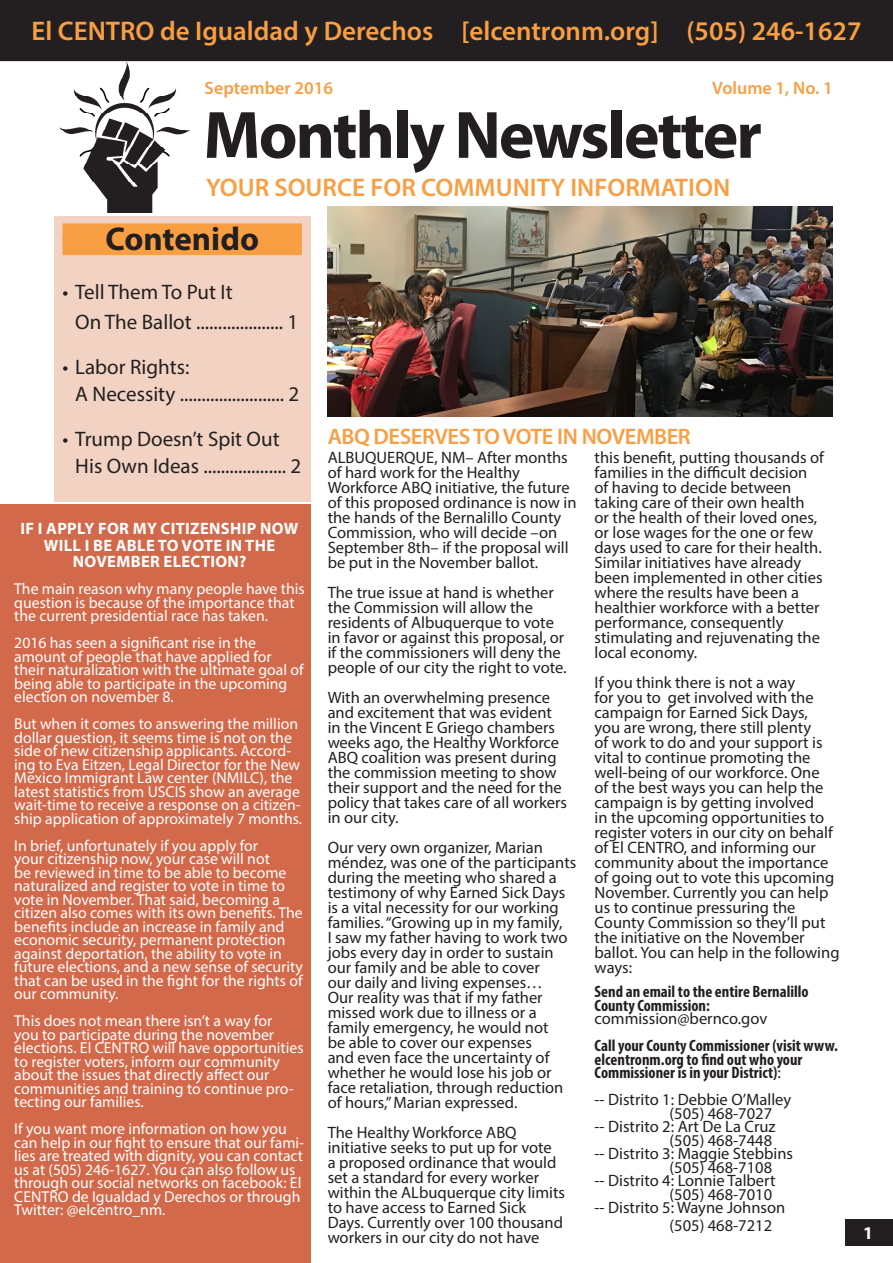
<style>
.page{position:relative;width:893px;height:1263px;background:#fff}
.page>*{position:absolute;margin:0;border:0;box-sizing:border-box;transform-origin:0 0}
.t1{font:700 67.5px "Myriad Pro";letter-spacing:-.03em;color:#231f20}
.Body{font:700 33px "Myriad Pro";color:#231f20}
.News_title_flash{font:600 27px "Myriad Pro";color:#f89f44}
.Tagline{font:600 25.5px "Myriad Pro";color:#f89f44}
.Head_1{font:600 22.5px "Myriad Pro";letter-spacing:-.02em;color:#f89f44}
.t2{font:21px/27px "Myriad Pro";color:#231f20}
.t3{font:600 18px "Myriad Pro";color:#f89f44}
.t4{font:700 18px "Myriad Pro";color:#fff}
.Body-2{font:16.5px/15px "Myriad Pro";color:#231f20}
.Body-3{font:700 condensed 16.5px/13.5px "Myriad Pro";color:#231f20}
.Head_2_reverse{font:700 16.5px/16.5px "Myriad Pro";letter-spacing:.02em;color:#fff;text-align:center}
.Head_2_reverse-2{font:15.75px/13.5px "Myriad Pro";color:#fff}
.s1{font-weight:400;font-stretch:normal}
</style>
<div class="page">
<div style="left:0;top:504px;width:310px;height:759px;background:#d1694a"></div>
<div style="left:54px;top:217px;width:256px;height:285px;background:#f2d3c3"></div>
<div style="left:63px;top:223px;width:239px;height:18px;background:#f89f44"></div>
<div style="left:63px;top:237px;width:239px;height:18px;background:#f89f44"></div>
<div style="left:0;top:0;width:893px;height:61px;background:#231f20"></div>
<div style="left:846px;top:1219px;width:47px;height:26px;background:#231f20"></div>
<img style="left:328px;top:206px;width:505px;height:211px">
<img style="left:61px;top:63px;width:129px;height:150px">
<p class="News_title_flash" style="left:31px;top:13px;width:831px">El CENTRO de Igualdad y Derechos [elcentronm.org] (505) 246-1627</p>
<p class="t3" style="left:205px;top:76px;width:130px">September 2016</p>
<p class="t3" style="left:712px;top:76px;width:122px">Volume 1, No. 1</p>
<p class="t1" style="left:203px;top:91px;width:560px">Monthly Newsletter</p>
<p class="Tagline" style="left:206px;top:171px;width:526px">YOUR SOURCE FOR COMMUNITY INFORMATION</p>
<p class="Body" style="left:105px;top:217px;width:155px">Contenido</p>
<p class="t2" style="left:75px;top:277px;width:225px;line-height:30px;text-indent:-13px">• Tell Them To Put It<br>On The Ballot .................... 1</p>
<p class="t2" style="left:75px;top:354px;width:226px;text-indent:-13px">• Labor Rights:<br>A Necessity ........................ 2</p>
<p class="t2" style="left:75px;top:426px;width:227px;text-indent:-13px">• Trump Doesn’t Spit Out<br>His Own Ideas ................... 2</p>
<p class="Head_2_reverse" style="left:20px;top:520px;width:280px">IF I APPLY FOR MY CITIZENSHIP NOW<br>WILL I BE ABLE TO VOTE IN THE</p>
<p class="Head_2_reverse" style="left:73px;top:553px;width:175px">NOVEMBER ELECTION?</p>
<p class="Head_2_reverse-2" style="left:14px;top:582px;width:292px">The main reason why many people have this question is because of the importance that the current presidential race has taken.</p>
<p class="Head_2_reverse-2" style="left:14px;top:636px;width:291px">2016 has seen a significant rise in the amount of people that have applied for their naturalization with the ultimate goal of being able to participate in the upcoming election on november 8.</p>
<p class="Head_2_reverse-2" style="left:14px;top:717px;width:289px">But when it comes to answering the million dollar question, it seems time is not on the side of new citizenship applicants. Accord&shy;ing to Eva Eitzen, Legal Director for the New Mexico Immigrant Law center (NMILC), the latest statistics from USCIS show an average wait-time to receive a response on a citizen&shy;ship application of approximately 7 months.</p>
<p class="Head_2_reverse-2" style="left:14px;top:839px;width:290px">In brief, unfortunately if you apply for<br>your citizenship now, your case will not<br>be reviewed in time to be able to become naturalized and register to vote in time to vote in November. That said, becoming a citizen also comes with its own benefits. The benefits include an increase in family and economic security, permanent protection against deportation, the ability to vote in future elections, and a new sense of security that can be used in the fight for the rights of our community.</p>
<p class="Head_2_reverse-2" style="left:14px;top:1014px;width:291px">This does not mean there isn’t a way for<br>you to participate during the november elections. El CENTRO will have opportunities to register voters, inform our community about the issues that directly affect our communities and training to continue pro&shy;tecting our families.</p>
<p class="Head_2_reverse-2" style="left:14px;top:1122px;width:291px">If you want more information on how you can help in our fight to ensure that our fami&shy;lies are treated with dignity, you can contact us at (505) 246-1627. You can also follow us through our social networks on facebook: El CENTRO de Igualdad y Derechos or through Twitter: @elcentro_nm.</p>
<p class="Head_1" style="left:328px;top:422px;width:364px">ABQ DESERVES TO VOTE IN NOVEMBER</p>
<p class="Body-2" style="left:328px;top:450px;width:250px">ALBUQUERQUE, NM– After months of hard work for the Healthy<br>Workforce ABQ initiative, the future of this proposed ordinance is now in the hands of the Bernalillo County<br>Commission, who will decide –on<br>September 8th– if the proposal will be put in the November ballot.</p>
<p class="Body-2" style="left:328px;top:585px;width:240px">The true issue at hand is whether the Commission will allow the residents of Albuquerque to vote in favor or against this proposal, or if the commissioners will deny the people of our city the right to vote.</p>
<p class="Body-2" style="left:328px;top:690px;width:241px">With an overwhelming presence and excitement that was evident in the Vincent E Griego chambers weeks ago, the Healthy Workforce<br>ABQ coalition was present during the commission meeting to show their support and the need for the policy that takes care of all workers in our city.</p>
<p class="Body-2" style="left:328px;top:840px;width:250px">Our very own organizer, Marian méndez, was one of the participants during the meeting who shared a testimony of why Earned Sick Days is a vital necessity for our working families. “Growing up in my family,<br>I saw my father having to work two jobs every day in order to sustain our family and be able to cover<br>our daily and living expenses…<br>Our reality was that if my father missed work due to illness or a family emergency, he would not<br>be able to cover our expenses<br>and even face the uncertainty of whether he would lose his job or face retaliation, through reduction of hours,” Marian expressed.</p>
<p class="Body-2" style="left:328px;top:1125px;width:239px">The Healthy Workforce ABQ initiative seeks to put up for vote<br>a proposed ordinance that would set a standard for every worker within the ALbuquerque city limits to have access to Earned Sick<br>Days. Currently over 100 thousand workers in our city do not have</p>
<p class="Body-2" style="left:595px;top:450px;width:231px">this benefit, putting thousands of families in the difficult decision of having to decide between taking care of their own health<br>or the health of their loved ones, or lose wages for the one or few days used to care for their health.<br>Similar initiatives have already been implemented in other cities where the results have been a healthier workforce with a better performance, consequently stimulating and rejuvenating the local economy.</p>
<p class="Body-2" style="left:595px;top:675px;width:246px">If you think there is not a way<br>for you to get involved with the campaign for Earned Sick Days,<br>you are wrong, there still plenty<br>of work to do and your support is vital to continue promoting the well-being of our workforce. One<br>of the best ways you can help the campaign is by getting involved<br>in the upcoming opportunities to register voters in our city on behalf of El CENTRO, and informing our community about the importance of going out to vote this upcoming<br>November. Currently you can help us to continue pressuring the<br>County Commission so they’ll put the initiative on the November ballot. You can help in the following ways:</p>
<p class="Body-3" style="left:595px;top:984px;width:216px">Send an email to the entire Bernalillo<br>County Commission:</p>
<p class="Body-2" style="left:595px;top:1011px;width:174px">commission@bernco.gov</p>
<p class="Body-3" style="left:595px;top:1038px;width:245px">Call your County Commissioner (visit www. elcentronm.org to find out who your<br>Commissioner is in your District)<span class="s1">:</span></p>
<p class="Body-2" style="left:595px;top:1092px;width:198px">-- Distrito 1: Debbie O’Malley</p>
<p class="Body-2" style="left:670px;top:1105px;width:104px">(505) 468-7027</p>
<p class="Body-2" style="left:595px;top:1119px;width:183px">-- Distrito 2: Art De La Cruz</p>
<p class="Body-2" style="left:670px;top:1132px;width:104px">(505) 468-7448</p>
<p class="Body-2" style="left:595px;top:1146px;width:200px">-- Distrito 3: Maggie Stebbins</p>
<p class="Body-2" style="left:670px;top:1159px;width:104px">(505) 468-7108</p>
<p class="Body-2" style="left:595px;top:1173px;width:182px">-- Distrito 4: Lonnie Talbert</p>
<p class="Body-2" style="left:670px;top:1186px;width:104px">(505) 468-7010</p>
<p class="Body-2" style="left:595px;top:1200px;width:192px">-- Distrito 5: Wayne Johnson</p>
<p class="Body-2" style="left:670px;top:1218px;width:104px">(505) 468-7212</p>
<p class="t4" style="left:863px;top:1221px;width:11px">1</p>
</div>
